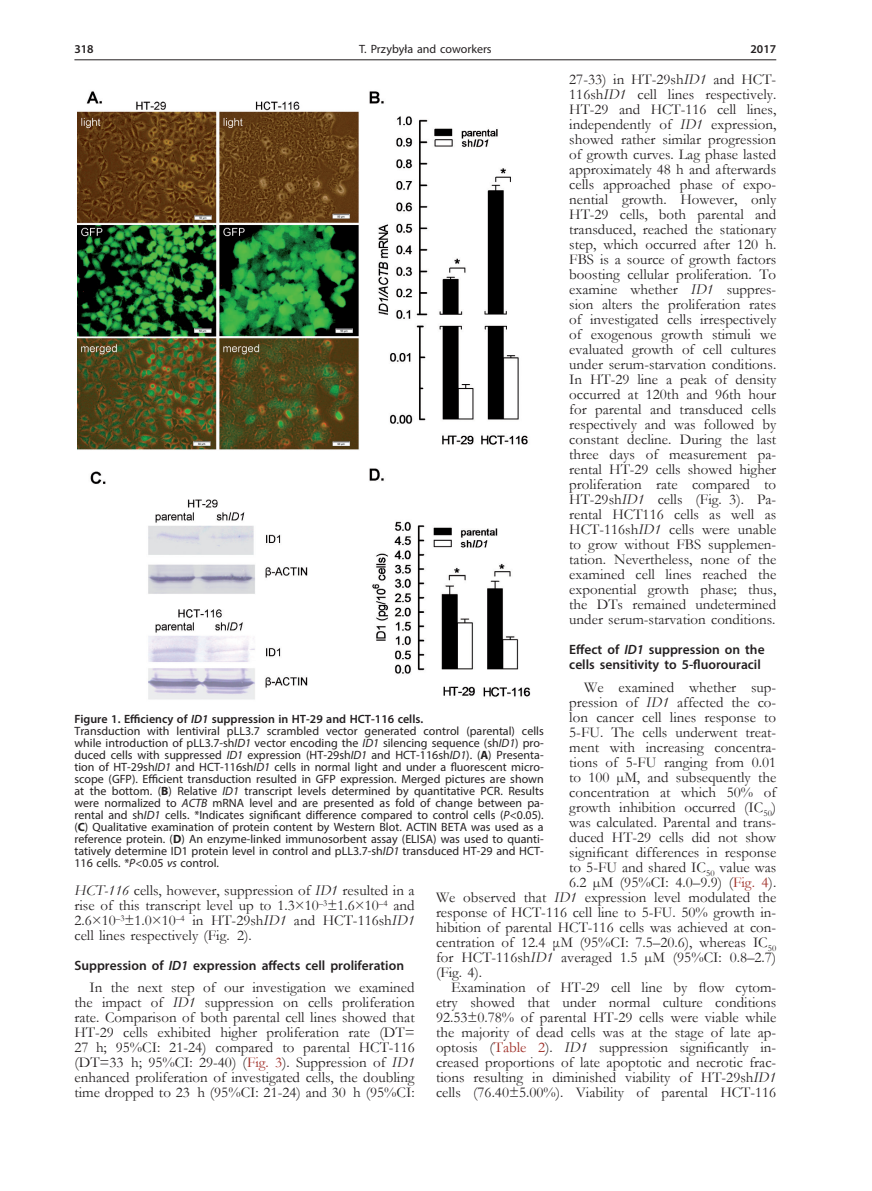
<style>
.page{position:relative;width:872px;height:1191px;background:#fff}
.page>*{position:absolute;margin:0;border:0;box-sizing:border-box;transform-origin:0 0}
.Body_tekst{font:15px/15px "Garamond";color:#231f20;text-align:justify}
.Tytul_2{font:600 13.5px/15px "Myriad Pro";color:#231f20}
.Figure_1{font:12px/12px "Myriad Pro";color:#231f20;text-align:justify}
.Figure{font:600 12px "Myriad Pro";color:#231f20}
.s1{font-style:italic}
.s2{color:#9f2d26}
.s3{font-weight:700}
</style>
<div class="page">
<hr style="left:74px;top:59px;width:702px;height:1px;background:#231f20">
<img style="left:77px;top:91px;width:454px;height:609px">
<p class="Figure" style="left:74px;top:42px;width:21px">318</p>
<p class="Figure_1" style="left:359px;top:43px;width:134px">T. Przybyła and coworkers</p>
<p class="Figure" style="left:750px;top:42px;width:27px">2017</p>
<p class="Body_tekst" style="left:569px;top:72px;width:208px">27-33) in HT-29sh<span class="s1">ID1</span> and HCT-116sh<span class="s1">ID1</span> cell lines respectively.<br>HT-29 and HCT-116 cell lines, independently of <span class="s1">ID1</span> expression, showed rather similar progression of growth curves. Lag phase lasted approximately 48 h and afterwards cells approached phase of expo&shy;nential growth. However, only HT-29 cells, both parental and transduced, reached the stationary step, which occurred after 120 h.<br>FBS is a source of growth factors boosting cellular proliferation. To examine whether <span class="s1">ID1</span> suppres&shy;sion alters the proliferation rates of investigated cells irrespectively of exogenous growth stimuli we evaluated growth of cell cultures under serum-starvation conditions.<br>In HT-29 line a peak of density occurred at 120th and 96th hour for parental and transduced cells respectively and was followed by constant decline. During the last three days of measurement pa&shy;rental HT-29 cells showed higher proliferation rate compared to HT-29sh<span class="s1">ID1</span> cells (Fig. 3). Pa&shy;rental HCT116 cells as well as HCT-116sh<span class="s1">ID1</span> cells were unable to grow without FBS supplemen&shy;tation. Nevertheless, none of the examined cell lines reached the exponential growth phase; thus, the DTs remained undetermined under serum-starvation conditions.</p>
<p class="Tytul_2" style="left:569px;top:642px;width:197px">Effect of <span class="s1">ID1</span> suppression on the cells sensitivity to 5-fluorouracil</p>
<p class="Body_tekst" style="left:584px;top:679px;width:193px">We examined whether sup-</p>
<p class="Body_tekst" style="left:569px;top:694px;width:208px">pression of <span class="s1">ID1</span> affected the co-</p>
<p class="Body_tekst" style="left:569px;top:709px;width:208px">lon cancer cell lines response to</p>
<p class="Body_tekst" style="left:569px;top:724px;width:208px">5-FU. The cells underwent treat-</p>
<p class="Body_tekst" style="left:569px;top:739px;width:208px">ment with increasing concentra-</p>
<p class="Body_tekst" style="left:569px;top:754px;width:208px">tions of 5-FU ranging from 0.01</p>
<p class="Body_tekst" style="left:569px;top:769px;width:208px">to 100 µM, and subsequently the</p>
<p class="Body_tekst" style="left:569px;top:784px;width:208px">concentration at which 50% of</p>
<p class="Body_tekst" style="left:569px;top:799px;width:208px">growth inhibition occurred (IC<sub>50</sub>)</p>
<p class="Body_tekst" style="left:569px;top:814px;width:208px">was calculated. Parental and trans-</p>
<p class="Body_tekst" style="left:569px;top:829px;width:208px">duced HT-29 cells did not show</p>
<p class="Body_tekst" style="left:569px;top:844px;width:208px">significant differences in response</p>
<p class="Body_tekst" style="left:569px;top:859px;width:208px">to 5-FU and shared IC<sub>50</sub> value was</p>
<p class="Body_tekst" style="left:569px;top:874px;width:208px">6.2 µM (95%CI: 4.0–9.9) (<span class="s2">Fig. 4</span>).</p>
<p class="Body_tekst" style="left:436px;top:889px;width:342px">We observed that <span class="s1">ID1</span> expression level modulated the</p>
<p class="Body_tekst" style="left:436px;top:904px;width:342px">response of HCT-116 cell line to 5-FU. 50% growth in-</p>
<p class="Body_tekst" style="left:436px;top:919px;width:342px">hibition of parental HCT-116 cells was achieved at con-</p>
<p class="Body_tekst" style="left:436px;top:934px;width:342px">centration of 12.4 μM (95%CI: 7.5–20.6), whereas IC<sub>50</sub></p>
<p class="Body_tekst" style="left:436px;top:949px;width:342px">for HCT-116sh<span class="s1">ID1</span> averaged 1.5 µM (95%CI: 0.8–2.7)</p>
<p class="Body_tekst" style="left:436px;top:964px;width:48px">(Fig. 4).</p>
<p class="Body_tekst" style="left:436px;top:979px;width:342px;text-indent:15px">Examination of HT-29 cell line by flow cytom&shy;etry showed that under normal culture conditions 92.53±0.78% of parental HT-29 cells were viable while the majority of dead cells was at the stage of late ap&shy;optosis (<span class="s2">Table 2</span>). <span class="s1">ID1</span> suppression significantly in&shy;creased proportions of late apoptotic and necrotic frac&shy;tions resulting in diminished viability of HT-29sh<span class="s1">ID1 </span>cells (76.40±5.00%). Viability of parental HCT-116</p>
<p class="Figure" style="left:74px;top:711px;width:350px">Figure 1. Efficiency of <span class="s1">ID1</span> suppression in HT-29 and HCT-116 cells.</p>
<p class="Figure_1" style="left:74px;top:724px;width:471px">Transduction with lentiviral pLL3.7 scrambled vector generated control (parental) cells while introduction of pLL3.7-sh<span class="s1">ID1</span> vector encoding the <span class="s1">ID1</span> silencing sequence (sh<span class="s1">ID1</span>) pro&shy;duced cells with suppressed <span class="s1">ID1</span> expression (HT-29sh<span class="s1">ID1</span> and HCT-116sh<span class="s1">ID1</span>). (<span class="s3">A</span>) Presenta&shy;tion of HT-29sh<span class="s1">ID1</span> and HCT-116sh<span class="s1">ID1</span> cells in normal light and under a fluorescent micro&shy;scope (GFP). Efficient transduction resulted in GFP expression. Merged pictures are shown at the bottom. (<span class="s3">B</span>) Relative <span class="s1">ID1</span> transcript levels determined by quantitative PCR. Results were normalized to <span class="s1">ACTB</span> mRNA level and are presented as fold of change between pa&shy;rental and sh<span class="s1">ID1</span> cells. *Indicates significant difference compared to control cells (<span class="s1">P</span>&lt;0.05). (<span class="s3">C</span>) Qualitative examination of protein content by Western Blot. ACTIN BETA was used as a reference protein. (<span class="s3">D</span>) An enzyme-linked immunosorbent assay (ELISA) was used to quanti&shy;tatively determine ID1 protein level in control and pLL3.7-sh<span class="s1">ID1</span> transduced HT-29 and HCT-116 cells. *<span class="s1">P</span>&lt;0.05 <span class="s1">vs</span> control.</p>
<p class="Body_tekst" style="left:74px;top:882px;width:342px"><span class="s1">HCT-116</span> cells, however, suppression of <span class="s1">ID1</span> resulted in a rise of this transcript level up to 1.3×10<sup>–3</sup>±1.6×10<sup>–4</sup> and 2.6×10<sup>–3</sup>±1.0×10<sup>–4</sup> in HT-29sh<span class="s1">ID1</span> and HCT-116sh<span class="s1">ID1 </span>cell lines respectively (Fig. 2).</p>
<p class="Tytul_2" style="left:74px;top:957px;width:331px">Suppression of <span class="s1">ID1</span> expression affects cell proliferation</p>
<p class="Body_tekst" style="left:74px;top:979px;width:342px;text-indent:15px">In the next step of our investigation we examined the impact of <span class="s1">ID1</span> suppression on cells proliferation rate. Comparison of both parental cell lines showed that HT-29 cells exhibited higher proliferation rate (DT= 27 h; 95%CI: 21-24) compared to parental HCT-116 (DT=33 h; 95%CI: 29-40) (<span class="s2">Fig. 3</span>). Suppression of <span class="s1">ID1 </span>enhanced proliferation of investigated cells, the doubling time dropped to 23 h (95%CI: 21-24) and 30 h (95%CI:</p>
</div>
